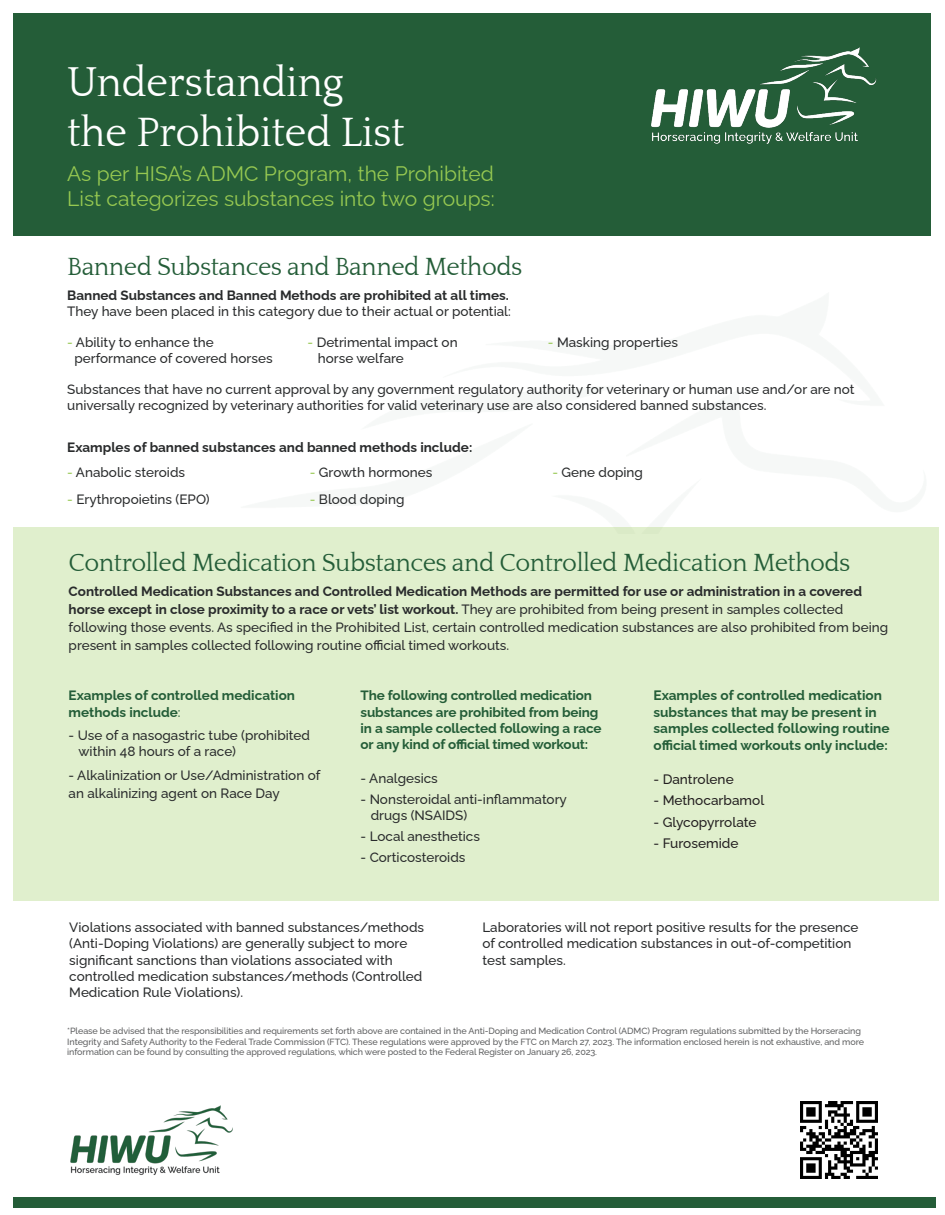
<style>
.page{position:relative;width:945px;height:1215px;background:#fff}
.page>*{position:absolute;margin:0;border:0;box-sizing:border-box;transform-origin:0 0}
.t1{font:42px/50.4px "Quattrocento";letter-spacing:-.01em;color:#fff}
.t2{font:25.5px "Quattrocento";letter-spacing:-.02em;color:#245d38}
.t3{font:100 21px/25.2px "Raleway";color:#96c851}
.t4{font:700 13.65px/16.4px "Raleway";color:#245d38}
.t5{font:500 13.65px "Raleway";color:#231f20}
.t6{font:500 13.5px/16.2px "Raleway";color:#292b2c}
.t7{font:700 13.5px/16.2px "Raleway";letter-spacing:-.01em;color:#245d38}
.t8{font:700 13.5px "Raleway";color:#292b2c}
.t9{font:500 9px/10.5px "Raleway";letter-spacing:-.01em;color:#5f6061}
.s1{font-weight:700}
.s2{color:#96c851}
.s3{font-weight:500}
</style>
<div class="page">
<div style="left:14px;top:14px;width:918px;height:222px;background:#245d38"></div>
<div style="left:14px;top:1197px;width:922px;height:11px;background:#245d38"></div>
<img style="left:651px;top:47px;width:226px;height:96px">
<img style="left:70px;top:1105px;width:163px;height:70px">
<div style="left:14px;top:528px;width:925px;height:373px;background:#e0efcd"></div>
<img style="left:800px;top:1101px;width:78px;height:77px">
<p class="t1" style="left:67px;top:58px;width:339px">Understanding the Prohibited List</p>
<p class="t3" style="left:67px;top:159px;width:429px">As per HISA’s ADMC Program, the Prohibited<br>List categorizes substances into two groups:</p>
<p class="t2" style="left:67px;top:253px;width:457px">Banned Substances and Banned Methods</p>
<p class="t6" style="left:67px;top:286px;width:445px"><span class="s1">Banned Substances and Banned Methods are prohibited at all times.<br></span>They have been placed in this category due to their actual or potential:</p>
<p class="t6" style="left:74px;top:333px;width:200px;text-indent:-7px"><span class="s2">-</span> Ability to enhance the performance of covered horses</p>
<p class="t6" style="left:308px;top:333px;width:152px"><span class="s2">-</span> Detrimental impact on</p>
<p class="t6" style="left:318px;top:349px;width:88px">horse welfare</p>
<p class="t6" style="left:548px;top:333px;width:132px"><span class="s2">-</span> Masking properties</p>
<p class="t6" style="left:67px;top:380px;width:789px">Substances that have no current approval by any government regulatory authority for veterinary or human use and/or are not universally recognized by veterinary authorities for valid veterinary use are also considered banned substances.</p>
<p class="t8" style="left:67px;top:436px;width:407px">Examples of banned substances and banned methods include:</p>
<p class="t6" style="left:67px;top:463px;width:119px"><span class="s2">-</span> Anabolic steroids</p>
<p class="t6" style="left:67px;top:490px;width:144px"><span class="s2">-</span> Erythropoietins (EPO)</p>
<p class="t6" style="left:310px;top:463px;width:124px"><span class="s2">-</span> Growth hormones</p>
<p class="t6" style="left:310px;top:490px;width:96px"><span class="s2">-</span> Blood doping</p>
<p class="t6" style="left:552px;top:463px;width:92px"><span class="s2">-</span> Gene doping</p>
<p class="t2" style="left:69px;top:549px;width:783px">Controlled Medication Substances and Controlled Medication Methods</p>
<p class="t6" style="left:69px;top:581px;width:821px;line-height:18px"><span class="s1">Controlled Medication Substances and Controlled Medication Methods are permitted for use or administration in a covered horse except in close proximity to a race or vets’ list workout.</span> They are prohibited from being present in samples collected following those events. As specified in the Prohibited List, certain controlled medication substances are also prohibited from being present in samples collected following routine official timed workouts.</p>
<p class="t7" style="left:69px;top:686px;width:228px">Examples of controlled medication methods include<span class="s3">:</span></p>
<p class="t6" style="left:78px;top:726px;width:233px;text-indent:-10px">- Use of a nasogastric tube (prohibited within 48 hours of a race)</p>
<p class="t6" style="left:69px;top:765px;width:253px;line-height:18px">- Alkalinization or Use/Administration of an alkalinizing agent on Race Day</p>
<p class="t7" style="left:361px;top:686px;width:242px">The following controlled medication substances are prohibited from being in a sample collected following a race or any kind of official timed workout:</p>
<p class="t6" style="left:361px;top:769px;width:79px">- Analgesics</p>
<p class="t6" style="left:371px;top:790px;width:198px;text-indent:-10px">- Nonsteroidal anti-inflammatory drugs (NSAIDS)</p>
<p class="t6" style="left:361px;top:827px;width:121px">- Local anesthetics</p>
<p class="t6" style="left:361px;top:848px;width:106px">- Corticosteroids</p>
<p class="t4" style="left:653px;top:686px;width:238px">Examples of controlled medication substances that may be present in samples collected following routine official timed workouts only include:</p>
<p class="t5" style="left:653px;top:768px;width:82px">- Dantrolene</p>
<p class="t5" style="left:653px;top:790px;width:112px">- Methocarbamol</p>
<p class="t5" style="left:653px;top:811px;width:105px">- Glycopyrrolate</p>
<p class="t5" style="left:653px;top:832px;width:86px">- Furosemide</p>
<p class="t6" style="left:69px;top:918px;width:356px">Violations associated with banned substances/methods (Anti-Doping Violations) are generally subject to more significant sanctions than violations associated with controlled medication substances/methods (Controlled Medication Rule Violations).</p>
<p class="t6" style="left:482px;top:918px;width:378px">Laboratories will not report positive results for the presence of controlled medication substances in out-of-competition test samples.</p>
<p class="t9" style="left:67px;top:1025px;width:798px">*Please be advised that the responsibilities and requirements set forth above are contained in the Anti-Doping and Medication Control (ADMC) Program regulations submitted by the Horseracing<br>Integrity and Safety Authority to the Federal Trade Commission (FTC). These regulations were approved by the FTC on March 27, 2023. The information enclosed herein is not exhaustive, and more information can be found by consulting the approved regulations, which were posted to the Federal Register on January 26, 2023.</p>
</div>
